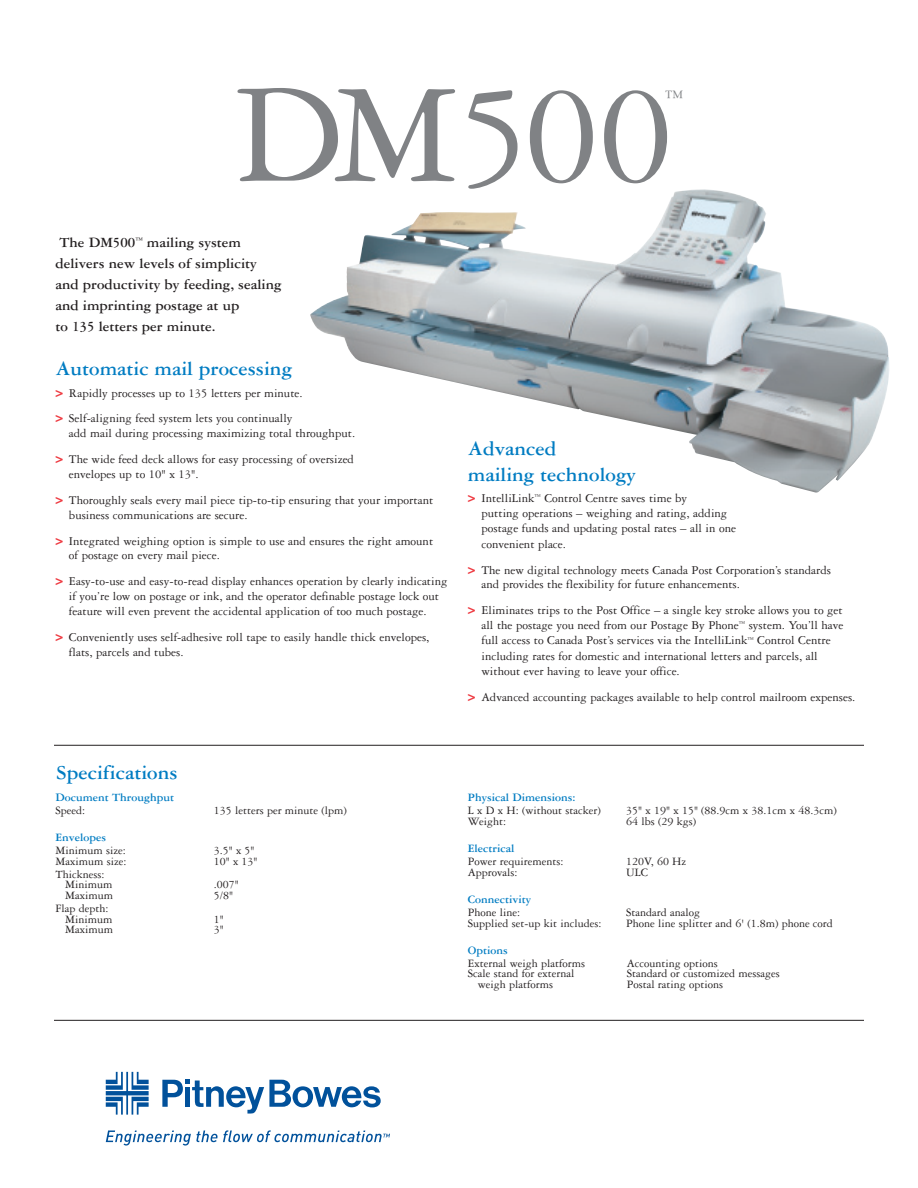
<style>
.page{position:relative;width:918px;height:1188px;background:#fff}
.page>*{position:absolute;margin:0;border:0;box-sizing:border-box;transform-origin:0 0}
.t1{font:150px "Garamond Three";letter-spacing:-.03em;color:#808285}
.t2{font:700 21px/25.2px "Garamond Three";color:#007cc2}
.t3{font:18.75px "Garamond Three";color:#808285}
.t4{font:700 15px/21px "Garamond Three";color:#231f20}
.t5{font:12.75px/15.1px "Garamond Three";color:#231f20}
.t6{font:12px/10.5px "Garamond Three";color:#231f20}
.t7{font:700 12px "Garamond Three";color:#007cc2}
.s1{font-family:"Trade Gothic";font-weight:700;color:#ee3a41}
</style>
<div class="page">
<svg style="left:162px;top:1080px;width:219px;height:34px"></svg>
<svg style="left:106px;top:1072px;width:43px;height:43px"></svg>
<svg style="left:106px;top:1130px;width:284px;height:16px"></svg>
<img style="left:310px;top:189px;width:579px;height:304px">
<hr style="left:54px;top:745px;width:810px;height:1px;background:#231f20">
<hr style="left:54px;top:1020px;width:810px;height:1px;background:#231f20">
<h1 class="t1" style="left:234px;top:54px;width:440px">DM500</h1>
<h3 class="t3" style="left:665px;top:86px;width:20px">™</h3>
<p class="t4" style="left:55px;top:231px;width:228px">The DM500<sup>™</sup> mailing system delivers new levels of simplicity and productivity by feeding, sealing and imprinting postage at up<br>to 135 letters per minute.</p>
<h2 class="t2" style="left:55px;top:356px;width:238px">Automatic mail processing</h2>
<p class="t5" style="left:55px;top:380px;width:249px;line-height:25.3px"><span class="s1">&gt;</span> Rapidly processes up to 135 letters per minute. <span class="s1">&gt;</span> Self-aligning feed system lets you continually</p>
<p class="t5" style="left:55px;top:420px;width:301px;line-height:25.8px;text-align:right">add mail during processing maximizing total throughput.<br><span class="s1">&gt;</span> The wide feed deck allows for easy processing of oversized</p>
<p class="t5" style="left:55px;top:461px;width:379px;line-height:25.8px;text-indent:14px">envelopes up to 10" x 13".<br><span class="s1">&gt;</span> Thoroughly seals every mail piece tip-to-tip ensuring that your important</p>
<p class="t5" style="left:55px;top:502px;width:379px;line-height:25.8px;text-indent:14px">business communications are secure.<br><span class="s1">&gt;</span> Integrated weighing option is simple to use and ensures the right amount</p>
<p class="t5" style="left:55px;top:543px;width:394px;line-height:25.8px;text-indent:14px">of postage on every mail piece.<br><span class="s1">&gt;</span> Easy-to-use and easy-to-read display enhances operation by clearly indicating</p>
<p class="t5" style="left:69px;top:589px;width:372px">if you’re low on postage or ink, and the operator definable postage lock out feature will even prevent the accidental application of too much postage.</p>
<p class="t5" style="left:69px;top:630px;width:362px;text-indent:-14px"><span class="s1">&gt;</span> Conveniently uses self-adhesive roll tape to easily handle thick envelopes, flats, parcels and tubes.</p>
<h2 class="t2" style="left:468px;top:436px;width:169px">Advanced<br>mailing technology</h2>
<p class="t5" style="left:481px;top:491px;width:256px;text-indent:-13px"><span class="s1">&gt;</span> IntelliLink<sup>™</sup> Control Centre saves time by<br>putting operations – weighing and rating, adding postage funds and updating postal rates – all in one convenient place.</p>
<p class="t5" style="left:481px;top:562px;width:351px;text-indent:-14px"><span class="s1">&gt;</span> The new digital technology meets Canada Post Corporation’s standards and provides the flexibility for future enhancements.</p>
<p class="t5" style="left:481px;top:603px;width:363px;text-indent:-14px"><span class="s1">&gt;</span> Eliminates trips to the Post Office – a single key stroke allows you to get all the postage you need from our Postage By Phone<sup>™</sup> system. You’ll have full access to Canada Post’s services via the IntelliLink<sup>™</sup> Control Centre including rates for domestic and international letters and parcels, all without ever having to leave your office.</p>
<p class="t5" style="left:468px;top:689px;width:389px"><span class="s1">&gt;</span> Advanced accounting packages available to help control mailroom expenses.</p>
<h2 class="t2" style="left:56px;top:760px;width:123px">Specifications</h2>
<p class="t7" style="left:56px;top:791px;width:120px">Document Throughput</p>
<p class="t6" style="left:56px;top:805px;width:31px">:deepS</p>
<p class="t6" style="left:214px;top:805px;width:135px">mrepsrettel531 mpl (etuni )</p>
<p class="t7" style="left:56px;top:831px;width:52px">Envelopes</p>
<p class="t6" style="left:56px;top:845px;width:72px">Minimum size:</p>
<p class="t6" style="left:214px;top:845px;width:42px">3.5" x 5"</p>
<p class="t6" style="left:56px;top:856px;width:72px">Maximum size:</p>
<p class="t6" style="left:214px;top:856px;width:45px">10" x 13"</p>
<p class="t6" style="left:65px;top:869px;width:49px;text-indent:-10px">Thickness:<br>Minimum</p>
<p class="t6" style="left:214px;top:879px;width:26px">.007"</p>
<p class="t6" style="left:65px;top:890px;width:49px">Maximum</p>
<p class="t6" style="left:214px;top:890px;width:21px">5/8"</p>
<p class="t6" style="left:65px;top:903px;width:49px;text-indent:-10px">Flap depth:<br>Minimum</p>
<p class="t6" style="left:214px;top:914px;width:11px">1"</p>
<p class="t6" style="left:65px;top:924px;width:49px">Maximum</p>
<p class="t6" style="left:214px;top:924px;width:11px">3"</p>
<p class="t7" style="left:468px;top:791px;width:109px">Physical Dimensions:</p>
<p class="t6" style="left:468px;top:805px;width:134px">L x D x H: (without stacker)</p>
<p class="t6" style="left:626px;top:805px;width:212px">35" x 19" x 15" (88.9cm x 38.1cm x 48.3cm)</p>
<p class="t6" style="left:468px;top:816px;width:40px">W : thgie</p>
<p class="t6" style="left:626px;top:816px;width:71px">) sgk92(sbl46</p>
<p class="t7" style="left:468px;top:841px;width:48px">Electrical</p>
<p class="t6" style="left:468px;top:856px;width:97px">Power requirements:</p>
<p class="t6" style="left:626px;top:856px;width:62px">120V, 60 Hz</p>
<p class="t6" style="left:468px;top:867px;width:51px">Approvals:</p>
<p class="t6" style="left:626px;top:867px;width:23px">ULC</p>
<p class="t7" style="left:468px;top:893px;width:65px">Connectivity</p>
<p class="t6" style="left:468px;top:907px;width:54px">Phone line:</p>
<p class="t6" style="left:626px;top:907px;width:75px">Standard analog</p>
<p class="t6" style="left:468px;top:918px;width:135px">Supplied set-up kit includes:</p>
<p class="t6" style="left:626px;top:918px;width:208px">Phone line splitter and 6' (1.8m) phone cord</p>
<p class="t7" style="left:468px;top:943px;width:42px">Options</p>
<p class="t6" style="left:468px;top:958px;width:119px">External weigh platforms</p>
<p class="t6" style="left:468px;top:968px;width:108px">Scale stand for external</p>
<p class="t6" style="left:478px;top:979px;width:77px">weigh platforms</p>
<p class="t6" style="left:627px;top:958px;width:155px">Accounting options<br>Standard or customized messages<br>Postal rating options</p>
</div>
